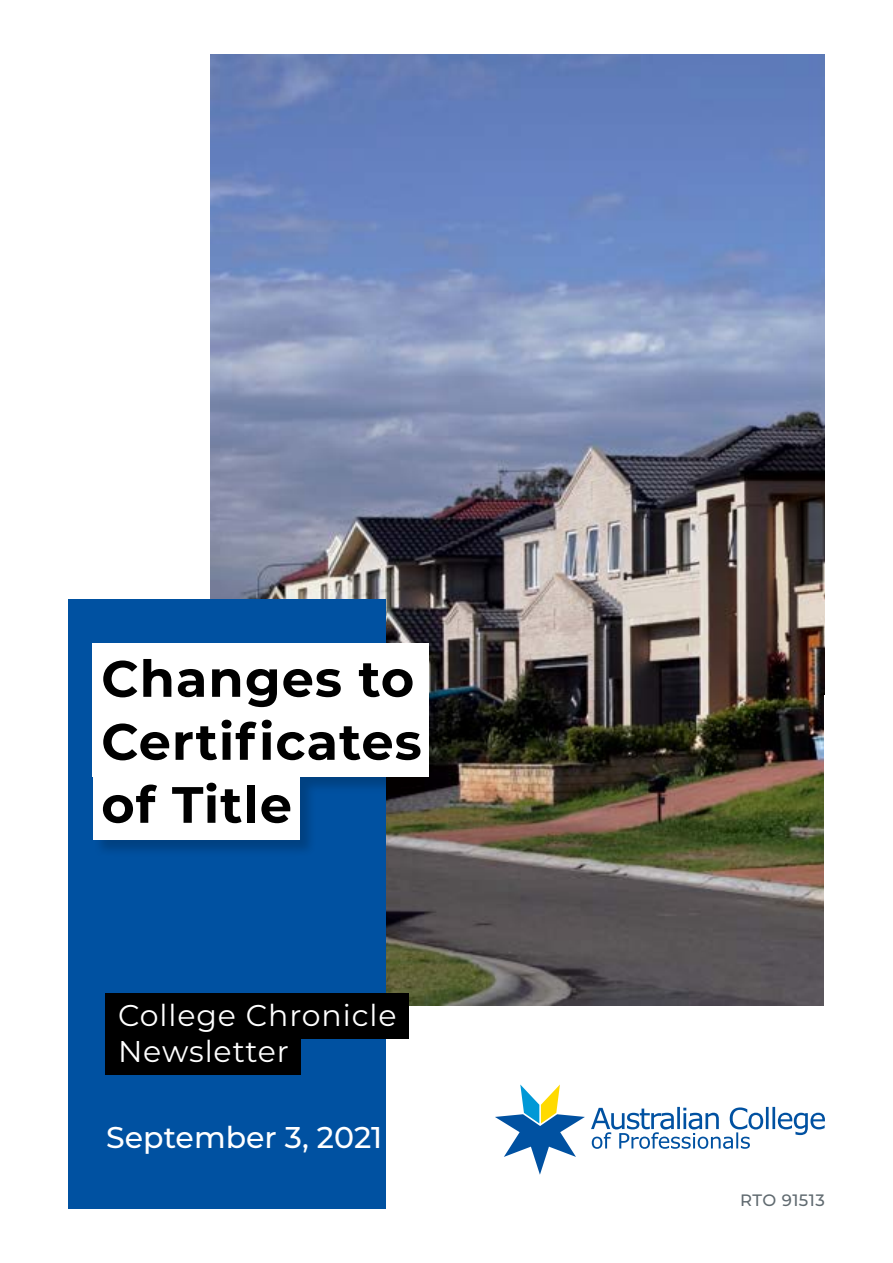
<style>
.page{position:relative;width:893px;height:1263px;background:#fff}
.page>*{position:absolute;margin:0;border:0;box-sizing:border-box;transform-origin:0 0}
.t1{font:700 51px/63px "Montserrat";letter-spacing:.02em;color:#000}
.t2{font:30px/36px "Montserrat";letter-spacing:.03em;color:#fff}
.t3{font:500 30px "Montserrat";color:#fff}
.t4{font:500 16.5px "Montserrat";letter-spacing:.03em;color:#606a70}
</style>
<div class="page">
<img style="left:210px;top:54px;width:615px;height:951px">
<div style="left:68px;top:600px;width:317px;height:609px;background:#0051a1"></div>
<svg style="left:495px;top:1084px;width:90px;height:91px"></svg>
<svg style="left:591px;top:1107px;width:234px;height:42px"></svg>
<div style="left:94px;top:644px;width:352px;height:213px;background:#000;opacity:.2"></div>
<div style="left:93px;top:643px;width:336px;height:134px;background:#fff"></div>
<div style="left:93px;top:769px;width:206px;height:71px;background:#fff"></div>
<div style="left:105px;top:993px;width:303px;height:45px;background:#000"></div>
<div style="left:105px;top:1029px;width:196px;height:45px;background:#000"></div>
<p class="t1" style="left:101px;top:645px;width:322px">Changes to<br>Certificates of Title</p>
<p class="t2" style="left:118px;top:996px;width:280px">College Chronicle<br>Newsletter</p>
<p class="t3" style="left:106px;top:1116px;width:277px">September 3, 2021</p>
<p class="t4" style="left:740px;top:1189px;width:86px">RTO 91513</p>
</div>
